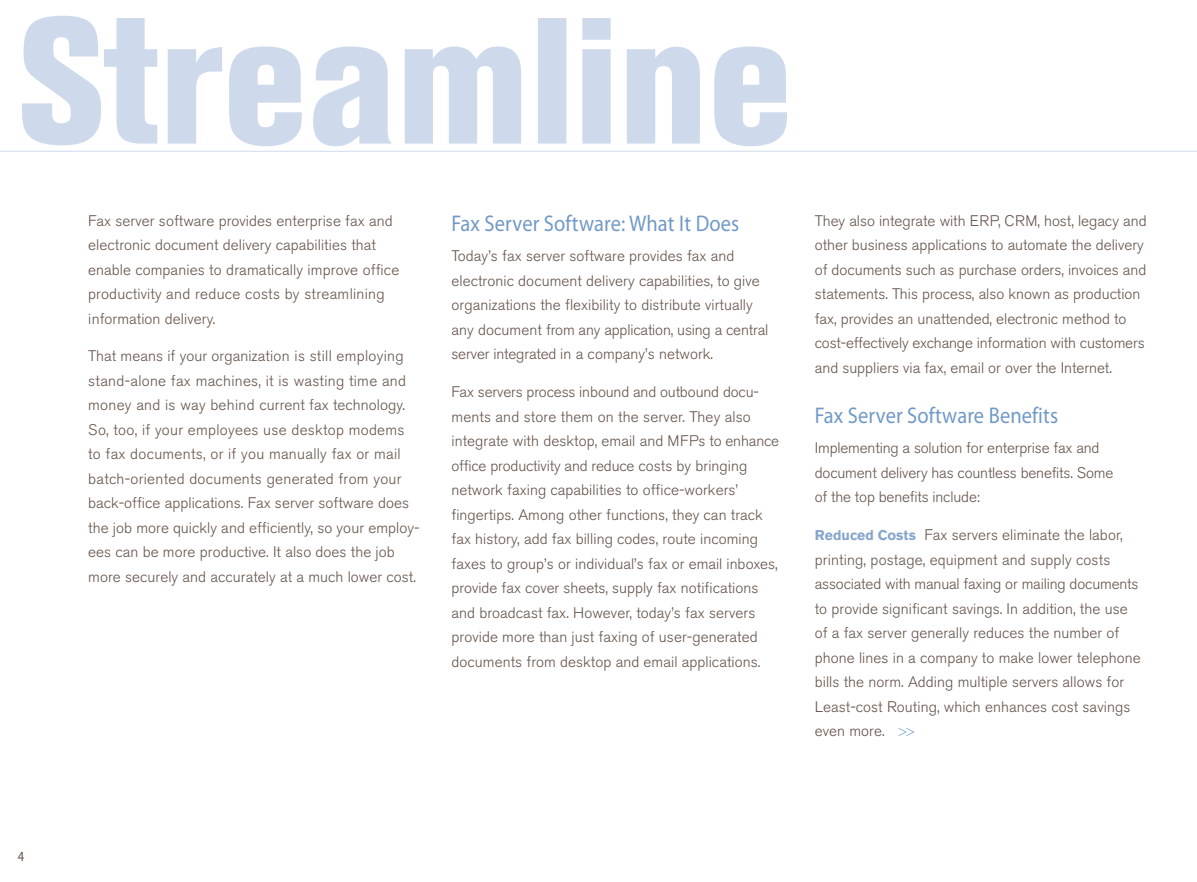
<style>
.page{position:relative;width:1197px;height:882px;background:#fff}
.page>*{position:absolute;margin:0;border:0;box-sizing:border-box;transform-origin:0 0}
.A_Captaris_CAPS_BODY{font:22.75px "Myriad Pro";letter-spacing:.005em;color:#7299c6;scale:.9 1}
.A_Captaris_body{font:15.22px/24.5px "Akzidenz Grotesk BE Light Os F";letter-spacing:.005em;color:#645248}
.A_Captaris_CAPS_BODY-2{font:14px "Myriad Pro";color:#645248;scale:.9 1}
.s1{font-family:"Akzidenz Grotesk BE";font-weight:700;font-size:14px;color:#85a5cd}
.s2{font-size:11.38px;color:#7299c6}
</style>
<div class="page">
<svg style="left:22px;top:16px;width:765px;height:130px;fill:#cedaeb"></svg>
<hr style="left:0;top:151px;width:1197px;height:1px;background:#cedaeb">
<p class="A_Captaris_CAPS_BODY-2" style="left:18px;top:847px;width:9px">4</p>
<p class="A_Captaris_body" style="left:88px;top:208px;width:313px">Fax server software provides enterprise fax and electronic document delivery capabilities that enable companies to dramatically improve office productivity and reduce costs by streamlining information delivery.</p>
<p class="A_Captaris_body" style="left:88px;top:344px;width:333px">That means if your organization is still employing stand-alone fax machines, it is wasting time and money and is way behind current fax technology.<br>So, too, if your employees use desktop modems to fax documents, or if you manually fax or mail batch-oriented documents generated from your back-office applications. Fax server software does the job more quickly and efficiently, so your employ&shy;ees can be more productive. It also does the job more securely and accurately at a much lower cost.</p>
<p class="A_Captaris_CAPS_BODY" style="left:452px;top:209px;width:321px">Fax Server Software: What It Does</p>
<p class="A_Captaris_body" style="left:452px;top:244px;width:318px">Today’s fax server software provides fax and electronic document delivery capabilities, to give organizations the flexibility to distribute virtually any document from any application, using a central server integrated in a company’s network.</p>
<p class="A_Captaris_body" style="left:452px;top:380px;width:329px">Fax servers process inbound and outbound docu&shy;ments and store them on the server. They also integrate with desktop, email and MFPs to enhance office productivity and reduce costs by bringing network faxing capabilities to office-workers’ fingertips. Among other functions, they can track fax history, add fax billing codes, route incoming faxes to group’s or individual’s fax or email inboxes, provide fax cover sheets, supply fax notifications and broadcast fax. However, today’s fax servers provide more than just faxing of user-generated documents from desktop and email applications.</p>
<p class="A_Captaris_body" style="left:815px;top:208px;width:333px">They also integrate with ERP, CRM, host, legacy and other business applications to automate the delivery of documents such as purchase orders, invoices and statements. This process, also known as production fax, provides an unattended, electronic method to cost-effectively exchange information with customers and suppliers via fax, email or over the Internet.</p>
<p class="A_Captaris_CAPS_BODY" style="left:815px;top:401px;width:272px">Fax Server Software Benefits</p>
<p class="A_Captaris_body" style="left:815px;top:436px;width:300px">Implementing a solution for enterprise fax and document delivery has countless benefits. Some of the top benefits include:</p>
<p class="A_Captaris_body" style="left:815px;top:523px;width:327px"><span class="s1">Reduced Costs</span> Fax servers eliminate the labor, printing, postage, equipment and supply costs associated with manual faxing or mailing documents to provide significant savings. In addition, the use of a fax server generally reduces the number of phone lines in a company to make lower telephone bills the norm. Adding multiple servers allows for Least-cost Routing, which enhances cost savings even more. <span class="s2">&gt;&gt;</span></p>
</div>
